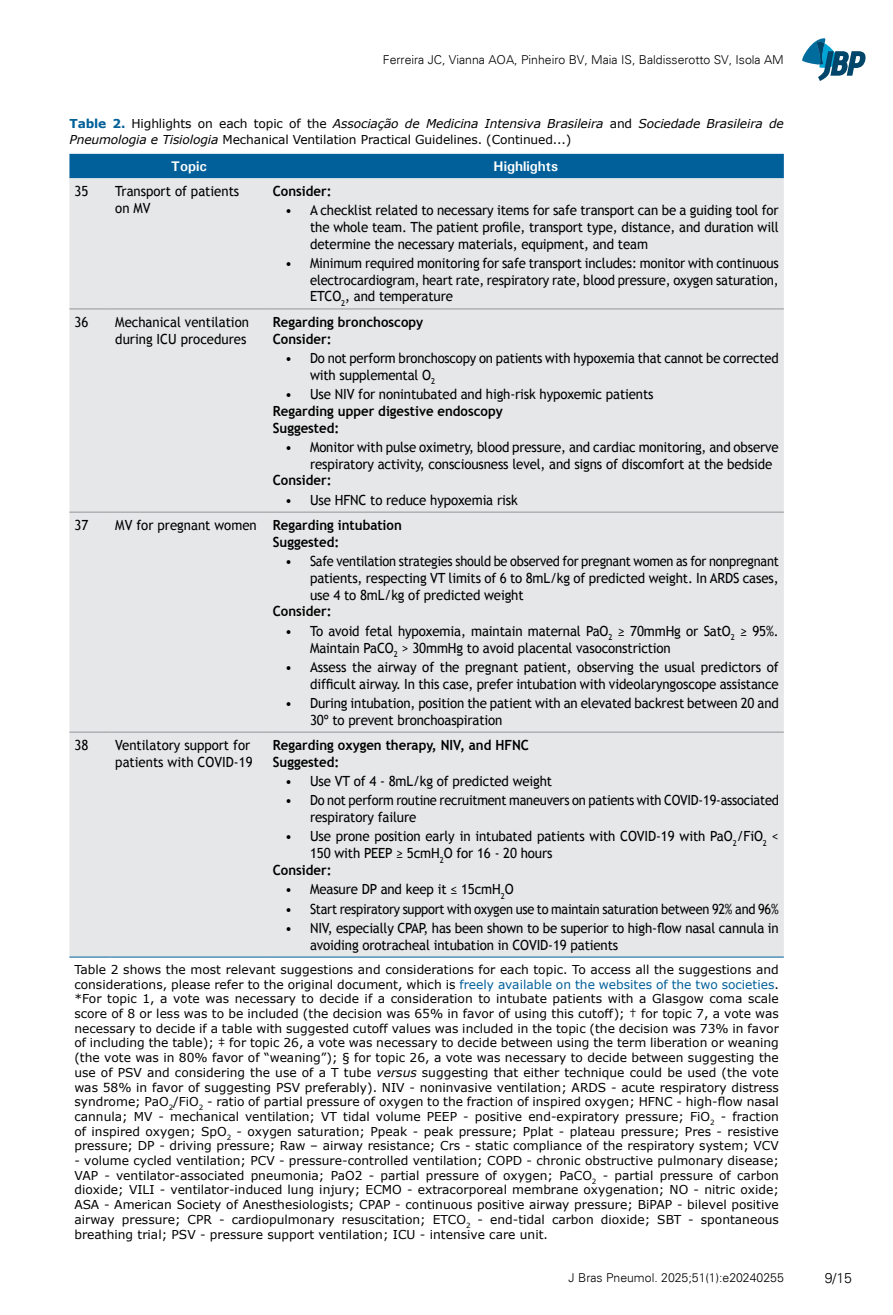
<style>
.page{position:relative;width:893px;height:1315px;background:#fff}
.page>*{position:absolute;margin:0;border:0;box-sizing:border-box;transform-origin:0 0}
.t1{font:14px/16.8px "Trebuchet MS";letter-spacing:-.01em;color:#000;scale:.95 1}
.t2{font:700 14px/16.8px "Trebuchet MS";color:#000;scale:.94 1}
.t3{font:14px/16.8px "Trebuchet MS";letter-spacing:-.01em;color:#000;scale:.94 1}
.t4{font:700 14px "Univers";color:#fff}
.t5{font:300 14px "Univers";color:#000}
.t6{font:12.25px/14.7px "Verdana";color:#000;text-align:justify}
.t7{font:300 12.25px "Univers";color:#000}
.s1{font-weight:700;color:#01609a}
.s2{font-style:italic}
.s3{font-weight:400}
.s4{color:#01609a}
</style>
<div class="page">
<svg style="left:802px;top:38px;width:64px;height:43px"></svg>
<div style="left:69px;top:154px;width:715px;height:24px;background:#01609a"></div>
<div style="left:69px;top:178px;width:715px;height:778px;background:#e6e7e8"></div>
<hr style="left:69px;top:308px;width:41px;height:1px;background:#939598">
<hr style="left:110px;top:308px;width:158px;height:1px;background:#939598">
<hr style="left:268px;top:308px;width:516px;height:1px;background:#939598">
<hr style="left:69px;top:512px;width:41px;height:1px;background:#939598">
<hr style="left:110px;top:512px;width:158px;height:1px;background:#939598">
<hr style="left:268px;top:512px;width:516px;height:1px;background:#939598">
<hr style="left:69px;top:731px;width:41px;height:1px;background:#939598">
<hr style="left:110px;top:731px;width:158px;height:1px;background:#939598">
<hr style="left:268px;top:731px;width:516px;height:1px;background:#939598">
<hr style="left:69px;top:956px;width:41px;height:1px;background:#01609a">
<hr style="left:110px;top:956px;width:158px;height:1px;background:#01609a">
<hr style="left:268px;top:956px;width:516px;height:1px;background:#01609a">
<p class="t7" style="left:383px;top:52px;width:402px">Ferreira JC, Vianna AOA, Pinheiro BV, Maia IS, Baldisserotto SV, Isola AM</p>
<p class="t6" style="left:69px;top:116px;width:716px;line-height:15.8px"><span class="s1">Table 2.</span> Highlights on each topic of the <span class="s2">Associação de Medicina Intensiva Brasileira</span> and <span class="s2">Sociedade Brasileira de<br>Pneumologia e Tisiologia</span> Mechanical Ventilation Practical Guidelines. (Continued...)</p>
<p class="t4" style="left:171px;top:158px;width:37px">Topic</p>
<p class="t4" style="left:494px;top:158px;width:66px">Highlights</p>
<p class="t3" style="left:74px;top:182px;width:16px">35</p>
<p class="t3" style="left:115px;top:182px;width:133px">Transport of patients on MV</p>
<p class="t2" style="left:273px;top:182px;width:64px">Consider:</p>
<p class="t1" style="left:310px;top:202px;width:495px;text-align:justify;text-indent:-25px">• A checklist related to necessary items for safe transport can be a guiding tool for the whole team. The patient profile, transport type, distance, and duration will determine the necessary materials, equipment, and team</p>
<p class="t1" style="left:310px;top:255px;width:495px;text-align:justify;text-indent:-25px">• Minimum required monitoring for safe transport includes: monitor with continuous electrocardiogram, heart rate, respiratory rate, blood pressure, oxygen saturation, ETCO<sub>2</sub>, and temperature</p>
<p class="t3" style="left:74px;top:313px;width:16px">36</p>
<p class="t3" style="left:115px;top:313px;width:144px">Mechanical ventilation during ICU procedures</p>
<p class="t2" style="left:273px;top:313px;width:162px">Regarding bronchoscopy<br>Consider:</p>
<p class="t1" style="left:310px;top:350px;width:495px;text-indent:-25px">• Do not perform bronchoscopy on patients with hypoxemia that cannot be corrected with supplemental O<sub>2</sub></p>
<p class="t1" style="left:285px;top:386px;width:389px">• Use NIV for nonintubated and high-risk hypoxemic patients</p>
<p class="t2" style="left:273px;top:402px;width:246px">Regarding upper digestive endoscopy<br>Suggested:</p>
<p class="t1" style="left:310px;top:438px;width:495px;text-indent:-25px">• Monitor with pulse oximetry, blood pressure, and cardiac monitoring, and observe respiratory activity, consciousness level, and signs of discomfort at the bedside</p>
<p class="t2" style="left:273px;top:472px;width:64px">Consider:</p>
<p class="t1" style="left:285px;top:491px;width:246px">• Use HFNC to reduce hypoxemia risk</p>
<p class="t3" style="left:74px;top:517px;width:16px">37</p>
<p class="t2" style="left:273px;top:516px;width:139px;text-indent:-158px"><span class="s3">MV for pregnant women</span> Regarding intubation<br>Suggested:</p>
<p class="t1" style="left:310px;top:553px;width:495px;text-align:justify;text-indent:-25px">• Safe ventilation strategies should be observed for pregnant women as for nonpregnant patients, respecting VT limits of 6 to 8mL/kg of predicted weight. In ARDS cases, use 4 to 8mL/kg of predicted weight</p>
<p class="t2" style="left:273px;top:603px;width:64px">Consider:</p>
<p class="t1" style="left:310px;top:622px;width:495px;text-indent:-25px">• To avoid fetal hypoxemia, maintain maternal PaO<sub>2</sub> ≥ 70mmHg or SatO<sub>2</sub> ≥ 95%.<br>Maintain PaCO<sub>2</sub> &gt; 30mmHg to avoid placental vasoconstriction</p>
<p class="t1" style="left:285px;top:658px;width:521px;text-align:right">• Assess the airway of the pregnant patient, observing the usual predictors of difficult airway. In this case, prefer intubation with videolaryngoscope assistance</p>
<p class="t1" style="left:310px;top:694px;width:495px;text-indent:-25px">• During intubation, position the patient with an elevated backrest between 20 and<br>30º to prevent bronchoaspiration</p>
<p class="t3" style="left:74px;top:736px;width:16px">38</p>
<p class="t3" style="left:115px;top:736px;width:148px">Ventilatory support for patients with COVID-19</p>
<p class="t2" style="left:273px;top:736px;width:274px">Regarding oxygen therapy, NIV, and HFNC<br>Suggested:</p>
<p class="t1" style="left:285px;top:773px;width:282px">• Use VT of 4 - 8mL/kg of predicted weight</p>
<p class="t1" style="left:310px;top:792px;width:495px;text-indent:-25px">• Do not perform routine recruitment maneuvers on patients with COVID-19-associated respiratory failure</p>
<p class="t1" style="left:285px;top:828px;width:521px">• Use prone position early in intubated patients with COVID-19 with PaO<sub>2</sub>/FiO<sub>2</sub> &lt;</p>
<p class="t1" style="left:310px;top:845px;width:257px">150 with PEEP ≥ 5cmH<sub>2</sub>O for 16 - 20 hours</p>
<p class="t2" style="left:273px;top:861px;width:64px">Consider:</p>
<p class="t1" style="left:285px;top:881px;width:242px">• Measure DP and keep it ≤ 15cmH<sub>2</sub>O</p>
<p class="t1" style="left:285px;top:900px;width:521px">• Start respiratory support with oxygen use to maintain saturation between 92% and 96%</p>
<p class="t1" style="left:310px;top:919px;width:495px;text-indent:-25px">• NIV, especially CPAP, has been shown to be superior to high-flow nasal cannula in avoiding orotracheal intubation in COVID-19 patients</p>
<p class="t6" style="left:74px;top:962px;width:706px">Table 2 shows the most relevant suggestions and considerations for each topic. To access all the suggestions and considerations, please refer to the original document, which is <span class="s4">freely available on the websites of the two societies</span>. *For topic 1, a vote was necessary to decide if a consideration to intubate patients with a Glasgow coma scale score of 8 or less was to be included (the decision was 65% in favor of using this cutoff); † for topic 7, a vote was necessary to decide if a table with suggested cutoff values was included in the topic (the decision was 73% in favor of including the table); ‡ for topic 26, a vote was necessary to decide between using the term liberation or weaning (the vote was in 80% favor of “weaning”); § for topic 26, a vote was necessary to decide between suggesting the use of PSV and considering the use of a T tube <span class="s2">versus</span> suggesting that either technique could be used (the vote was 58% in favor of suggesting PSV preferably). NIV - noninvasive ventilation; ARDS - acute respiratory distress syndrome; PaO<sub>2</sub>/FiO<sub>2</sub> - ratio of partial pressure of oxygen to the fraction of inspired oxygen; HFNC - high-flow nasal cannula; MV - mechanical ventilation; VT tidal volume PEEP - positive end-expiratory pressure; FiO<sub>2</sub> - fraction of inspired oxygen; SpO<sub>2</sub> - oxygen saturation; Ppeak - peak pressure; Pplat - plateau pressure; Pres - resistive pressure; DP - driving pressure; Raw – airway resistance; Crs - static compliance of the respiratory system; VCV</p>
<p class="t6" style="left:74px;top:1153px;width:706px">- volume cycled ventilation; PCV - pressure-controlled ventilation; COPD - chronic obstructive pulmonary disease; VAP - ventilator-associated pneumonia; PaO2 - partial pressure of oxygen; PaCO<sub>2</sub> - partial pressure of carbon dioxide; VILI - ventilator-induced lung injury; ECMO - extracorporeal membrane oxygenation; NO - nitric oxide; ASA - American Society of Anesthesiologists; CPAP - continuous positive airway pressure; BiPAP - bilevel positive airway pressure; CPR - cardiopulmonary resuscitation; ETCO<sub>2</sub> - end-tidal carbon dioxide; SBT - spontaneous breathing trial; PSV - pressure support ventilation; ICU - intensive care unit.</p>
<p class="t7" style="left:569px;top:1270px;width:217px">J Bras Pneumol. 2025;51(1):e20240255</p>
<p class="t5" style="left:825px;top:1269px;width:29px">9/15</p>
</div>
